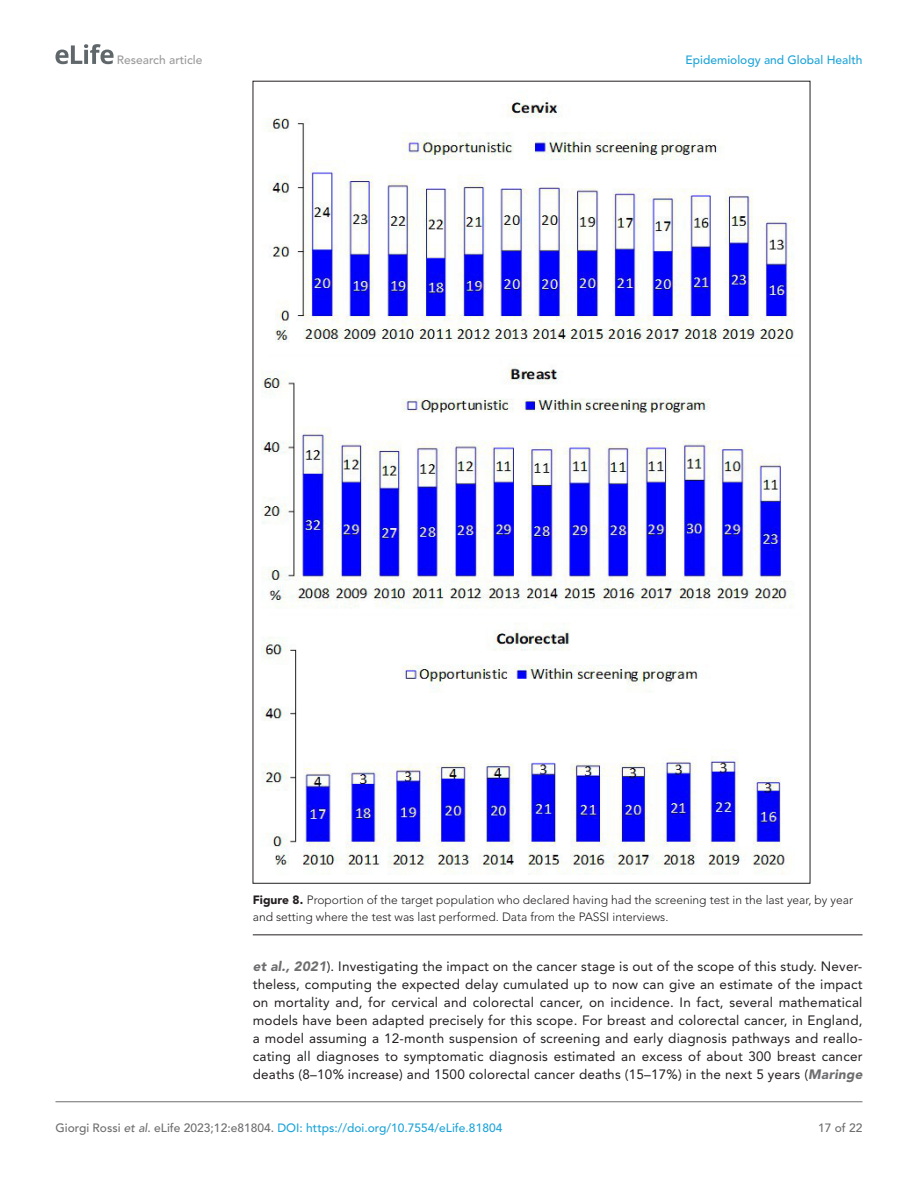
<style>
.page{position:relative;width:918px;height:1188px;background:#fff}
.page>*{position:absolute;margin:0;border:0;box-sizing:border-box;transform-origin:0 0}
.t1{font:13.5px/18px "Avenir LT Std";letter-spacing:.015em;color:#231f20;text-align:justify}
.t2{font:300 12px/16.5px "Avenir LT Std";color:#231f20}
.t3{font:500 12px "Avenir LT Std";color:#1ea4d7}
.t4{font:500 12px "Avenir LT Std";color:#9a9a9a}
.t5{font:500 12px "Avenir LT Std";color:#6e6e70}
.s1{font-weight:900}
.s2{font-weight:900;font-style:italic;color:#6e6e70}
.s3{color:#6e6e70}
.s4{font-style:italic;color:#6e6e70}
</style>
<div class="page">
<svg style="left:55px;top:44px;width:59px;height:20px"></svg>
<hr style="left:56px;top:1101px;width:806px;height:1px;background:#6e6e70">
<hr style="left:253px;top:934px;width:610px;height:1px;background:#231f20">
<img style="left:262px;top:100px;width:533px;height:774px">
<p class="t4" style="left:117px;top:53px;width:87px">Research article</p>
<p class="t3" style="left:686px;top:53px;width:178px">Epidemiology and Global Health</p>
<p class="t2" style="left:253px;top:892px;width:602px"><span class="s1">Figure 8.</span> Proportion of the target population who declared having had the screening test in the last year, by year and setting where the test was last performed. Data from the PASSI interviews.</p>
<p class="t1" style="left:253px;top:958px;width:611px"><span class="s2">et al., 2021</span>). Investigating the impact on the cancer stage is out of the scope of this study. Never&shy;theless, computing the expected delay cumulated up to now can give an estimate of the impact on mortality and, for cervical and colorectal cancer, on incidence. In fact, several mathematical models have been adapted precisely for this scope. For breast and colorectal cancer, in England, a model assuming a 12-month suspension of screening and early diagnosis pathways and reallo&shy;cating all diagnoses to symptomatic diagnosis estimated an excess of about 300 breast cancer deaths (8–10% increase) and 1500 colorectal cancer deaths (15–17%) in the next 5 years (<span class="s2">Maringe</span></p>
<p class="t3" style="left:56px;top:1121px;width:448px"><span class="s3">Giorgi Rossi</span> <span class="s4">et al</span><span class="s3">. eLife 2023;12:e81804.</span> DOI: https://doi.org/10.7554/eLife.81804</p>
<p class="t5" style="left:818px;top:1121px;width:46px">17 of 22</p>
</div>
